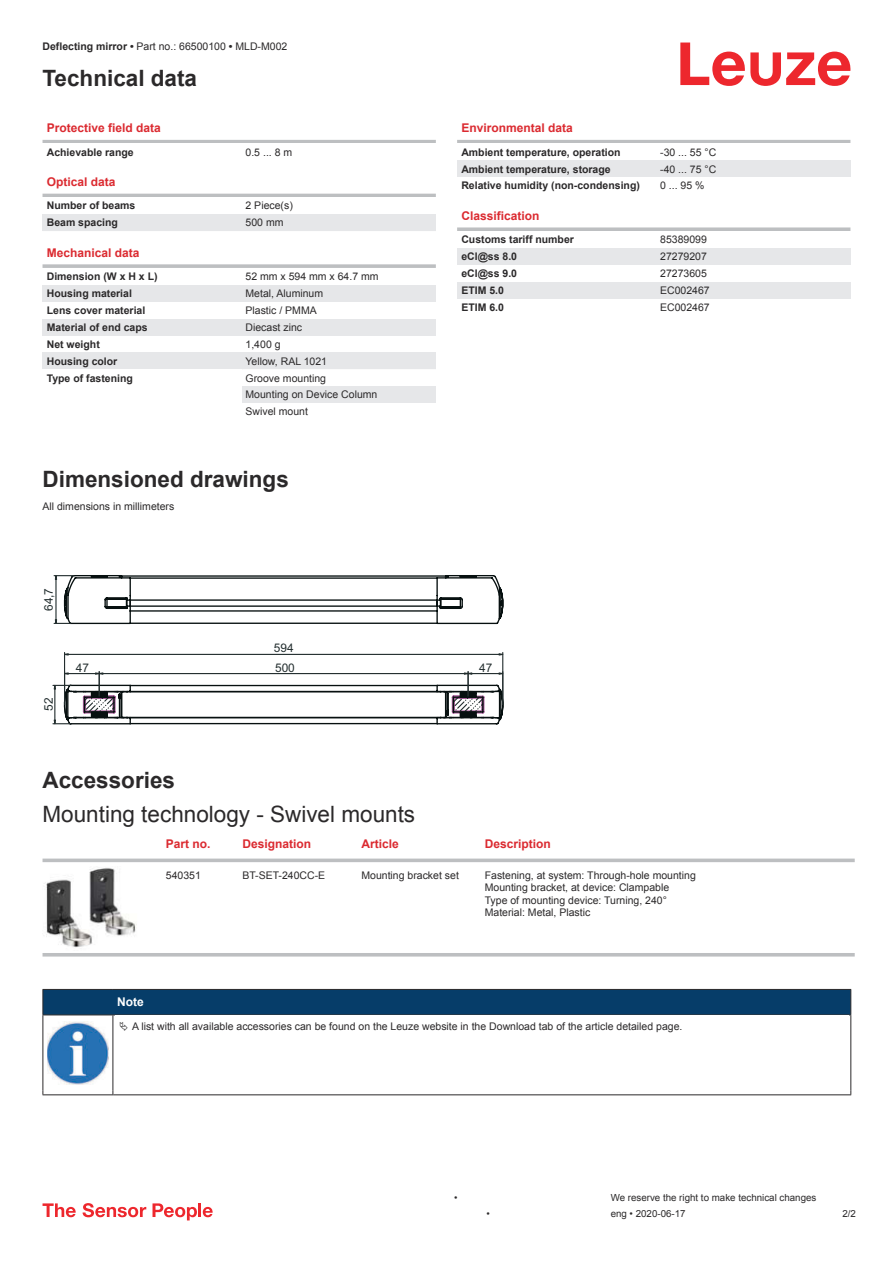
<style>
.page{position:relative;width:893px;height:1263px;background:#fff}
.page>*{position:absolute;margin:0;border:0;box-sizing:border-box;transform-origin:0 0}
.t1{font:700 22.5px "Arial";color:#2b292a}
.t2{font:22.5px "Arial";color:#2b292a}
.t3{font:700 12px "Arial";color:#db2a30}
.t4{font:700 12px "Arial";color:#fff}
.t5{font:11.85px "Arial";color:#222d2e}
.t6{font:10.5px/12.6px "Arial";color:#2b292a}
.t7{font:700 10.5px "Arial";color:#2b292a}
.t8{font:9.75px "Arial";color:#2b292a}
.s1{font-weight:700}
</style>
<div class="page">
<svg style="left:680px;top:43px;width:170px;height:43px"></svg>
<hr style="left:43px;top:140px;width:393px;height:3px;background:#bdbfc1">
<hr style="left:43px;top:194px;width:393px;height:3px;background:#bdbfc1">
<div style="left:43px;top:214px;width:199px;height:17px;background:#e6e7e9"></div>
<div style="left:242px;top:214px;width:194px;height:17px;background:#e6e7e9"></div>
<svg style="left:43px;top:264px;width:393px;height:4px;background:#c3c5c7"></svg>
<div style="left:43px;top:285px;width:199px;height:17px;background:#e6e7e9"></div>
<div style="left:242px;top:285px;width:194px;height:17px;background:#e6e7e9"></div>
<div style="left:43px;top:319px;width:199px;height:17px;background:#e6e7e9"></div>
<div style="left:242px;top:319px;width:194px;height:17px;background:#e6e7e9"></div>
<div style="left:43px;top:352px;width:199px;height:17px;background:#e6e7e9"></div>
<div style="left:242px;top:352px;width:194px;height:17px;background:#e6e7e9"></div>
<div style="left:242px;top:386px;width:194px;height:17px;background:#e6e7e9"></div>
<svg style="left:43px;top:862px;width:812px;height:95px"></svg>
<svg style="left:43px;top:858px;width:812px;height:4px;background:#c6c8ca"></svg>
<hr style="left:43px;top:953px;width:812px;height:3px;background:#bdbfc1">
<img style="left:43px;top:866px;width:97px;height:84px">
<div style="left:43px;top:989px;width:808px;height:26px;background:#063d69"></div>
<hr style="left:113px;top:1014px;width:738px;height:1px;background:#2b292a">
<hr style="left:43px;top:1015px;width:1px;height:75px;background:#2b292a">
<hr style="left:113px;top:1015px;width:1px;height:75px;background:#2b292a">
<hr style="left:850px;top:1015px;width:1px;height:75px;background:#2b292a">
<hr style="left:43px;top:1094px;width:70px;height:1px;background:#2b292a">
<hr style="left:113px;top:1094px;width:738px;height:1px;background:#2b292a">
<img style="left:47px;top:1021px;width:61px;height:63px">
<hr style="left:457px;top:140px;width:393px;height:3px;background:#bdbfc1">
<div style="left:457px;top:160px;width:200px;height:17px;background:#e6e7e9"></div>
<div style="left:657px;top:160px;width:193px;height:17px;background:#e6e7e9"></div>
<svg style="left:457px;top:227px;width:393px;height:4px;background:#c4c6c8"></svg>
<div style="left:457px;top:248px;width:200px;height:17px;background:#e6e7e9"></div>
<div style="left:657px;top:248px;width:193px;height:17px;background:#e6e7e9"></div>
<div style="left:457px;top:282px;width:200px;height:17px;background:#e6e7e9"></div>
<div style="left:657px;top:282px;width:193px;height:17px;background:#e6e7e9"></div>
<svg style="left:43px;top:1203px;width:33px;height:14px"></svg>
<svg style="left:83px;top:1203px;width:63px;height:14px"></svg>
<svg style="left:153px;top:1203px;width:44px;height:17px"></svg>
<hr style="left:198px;top:1203px;width:3px;height:14px;background:#ed272d">
<svg style="left:203px;top:1207px;width:10px;height:10px"></svg>
<svg style="left:65px;top:653px;width:433px;height:17px"></svg>
<hr style="left:64px;top:652px;width:1px;height:52px;background:#222d2e">
<hr style="left:502px;top:652px;width:1px;height:52px;background:#222d2e">
<hr style="left:68px;top:654px;width:431px;height:1px;background:#222d2e">
<svg style="left:64px;top:652px;width:6px;height:4px"></svg>
<svg style="left:498px;top:652px;width:5px;height:4px"></svg>
<svg style="left:54px;top:575px;width:449px;height:50px"></svg>
<svg style="left:53px;top:670px;width:450px;height:54px"></svg>
<p class="t6" style="left:43px;top:41px;width:246px"><span class="s1">Deflecting mirror •</span> Part no.: 66500100 <span class="s1">•</span> MLD-M002</p>
<h1 class="t1" style="left:43px;top:70px;width:156px">Technical data</h1>
<p class="t3" style="left:47px;top:123px;width:116px">Protective field data</p>
<p class="t7" style="left:47px;top:148px;width:88px">Achievable range</p>
<p class="t6" style="left:246px;top:147px;width:48px">0.5 ... 8 m</p>
<p class="t3" style="left:47px;top:177px;width:70px">Optical data</p>
<p class="t7" style="left:47px;top:202px;width:90px">Number of beams</p>
<p class="t6" style="left:246px;top:200px;width:49px">2 Piece(s)</p>
<p class="t7" style="left:47px;top:219px;width:73px">Beam spacing</p>
<p class="t6" style="left:246px;top:217px;width:39px">500 mm</p>
<p class="t3" style="left:47px;top:248px;width:94px">Mechanical data</p>
<p class="t7" style="left:47px;top:272px;width:112px">Dimension (W x H x L)</p>
<p class="t6" style="left:246px;top:271px;width:135px">52 mm x 594 mm x 64.7 mm</p>
<p class="t7" style="left:47px;top:289px;width:87px">Housing material</p>
<p class="t6" style="left:246px;top:288px;width:79px">Metal, Aluminum</p>
<p class="t7" style="left:47px;top:306px;width:100px">Lens cover material</p>
<p class="t6" style="left:246px;top:305px;width:73px">Plastic / PMMA</p>
<p class="t7" style="left:47px;top:323px;width:102px">Material of end caps</p>
<p class="t6" style="left:246px;top:322px;width:58px">Diecast zinc</p>
<p class="t7" style="left:47px;top:340px;width:55px">Net weight</p>
<p class="t6" style="left:246px;top:339px;width:37px">1,400 g</p>
<p class="t7" style="left:47px;top:357px;width:72px">Housing color</p>
<p class="t6" style="left:246px;top:356px;width:83px">Yellow, RAL 1021</p>
<p class="t7" style="left:47px;top:374px;width:88px">Type of fastening</p>
<p class="t6" style="left:246px;top:370px;width:133px;line-height:17px">Groove mounting<br>Mounting on Device Column<br>Swivel mount</p>
<h1 class="t1" style="left:43px;top:471px;width:248px">Dimensioned drawings</h1>
<p class="t6" style="left:43px;top:501px;width:133px">All dimensions in millimeters</p>
<p class="t5" style="left:44px;top:611px;width:25px;rotate:-90deg">64,7</p>
<p class="t5" style="left:274px;top:644px;width:21px">594</p>
<p class="t3" style="left:461px;top:123px;width:113px">Environmental data</p>
<p class="t7" style="left:461px;top:148px;width:161px">Ambient temperature, operation</p>
<p class="t6" style="left:660px;top:147px;width:58px">-30 ... 55 °C</p>
<p class="t7" style="left:461px;top:165px;width:151px">Ambient temperature, storage</p>
<p class="t6" style="left:660px;top:164px;width:58px">-40 ... 75 °C</p>
<p class="t7" style="left:461px;top:182px;width:180px">Relative humidity (non-condensing)</p>
<p class="t6" style="left:660px;top:180px;width:46px">0 ... 95 %</p>
<p class="t3" style="left:461px;top:211px;width:80px">Classification</p>
<p class="t7" style="left:461px;top:236px;width:114px">Customs tariff number</p>
<p class="t6" style="left:660px;top:234px;width:48px">85389099</p>
<p class="t7" style="left:461px;top:252px;width:57px">eCl@ss 8.0</p>
<p class="t6" style="left:660px;top:251px;width:48px">27279207</p>
<p class="t7" style="left:461px;top:269px;width:57px">eCl@ss 9.0</p>
<p class="t6" style="left:660px;top:268px;width:48px">27273605</p>
<p class="t7" style="left:461px;top:286px;width:44px">ETIM 5.0</p>
<p class="t6" style="left:660px;top:285px;width:51px">EC002467</p>
<p class="t7" style="left:461px;top:303px;width:44px">ETIM 6.0</p>
<p class="t6" style="left:660px;top:302px;width:51px">EC002467</p>
<p class="t5" style="left:44px;top:711px;width:15px;rotate:-90deg">52</p>
<p class="t5" style="left:275px;top:663px;width:21px">500</p>
<p class="t5" style="left:76px;top:663px;width:15px">47</p>
<p class="t5" style="left:479px;top:663px;width:15px">47</p>
<h1 class="t1" style="left:43px;top:771px;width:134px">Accessories</h1>
<h1 class="t2" style="left:43px;top:805px;width:374px">Mounting technology - Swivel mounts</h1>
<p class="t3" style="left:166px;top:839px;width:46px">Part no.</p>
<p class="t3" style="left:242px;top:839px;width:70px">Designation</p>
<p class="t3" style="left:361px;top:839px;width:39px">Article</p>
<p class="t3" style="left:485px;top:839px;width:68px">Description</p>
<p class="t6" style="left:166px;top:869px;width:37px">540351</p>
<p class="t6" style="left:242px;top:869px;width:84px">BT-SET-240CC-E</p>
<p class="t6" style="left:361px;top:869px;width:99px">Mounting bracket set</p>
<p class="t6" style="left:485px;top:869px;width:213px">Fastening, at system: Through-hole mounting Mounting bracket, at device: Clampable<br>Type of mounting device: Turning, 240° Material: Metal, Plastic</p>
<p class="t4" style="left:117px;top:997px;width:28px">Note</p>
<p class="t6" style="left:132px;top:1021px;width:552px">A list with all available accessories can be found on the Leuze website in the Download tab of the article detailed page.</p>
<p class="t8" style="left:454px;top:1194px;width:5px">•</p>
<p class="t8" style="left:611px;top:1194px;width:207px">We reserve the right to make technical changes</p>
<p class="t8" style="left:486px;top:1210px;width:5px">•</p>
<p class="t8" style="left:611px;top:1210px;width:76px">eng • 2020-06-17</p>
<p class="t8" style="left:842px;top:1210px;width:15px">2 /2</p>
</div>
